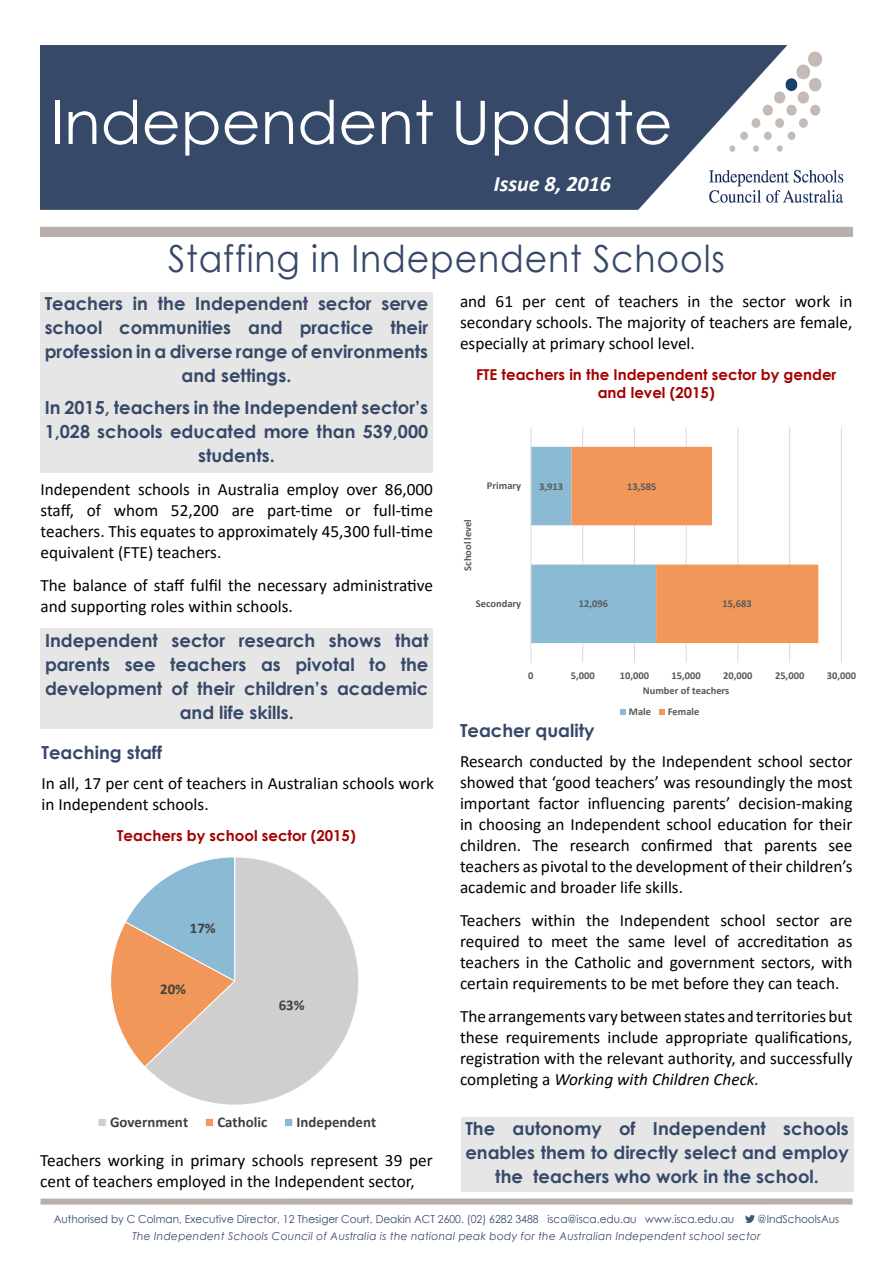
<style>
.page{position:relative;width:893px;height:1263px;background:#fff}
.page>*{position:absolute;margin:0;border:0;box-sizing:border-box;transform-origin:0 0}
.t1{font:60px "Century Gothic";color:#fff}
.Text_box{font:37.35px "Century Gothic";letter-spacing:.025em;color:#374969;scale:.93 1}
.Chart_headings{font:italic 700 22.05px "Calibri";color:#fff}
.Subheadings{font:700 18px/24px "Century Gothic";color:#374969;text-align:center}
.Subheadings-2{font:17.25px/21px "Calibri";color:#000;text-align:justify}
.Main_text{font:17.25px/21px "Calibri";color:#000;text-align:justify}
.Leading_sentence{font:700 15px/18px "Century Gothic";color:#a50000;text-align:center}
.t2{font:700 14.85px "Calibri";color:#404040}
.t3{font:10.95px "Century Gothic";color:#374969;scale:.95 1}
.t4{font:italic 10.95px "Century Gothic";letter-spacing:.03em;color:#374969;scale:.95 1}
.t5{font:700 10.5px "Calibri";color:#595959}
.s1{font-style:italic}
</style>
<div class="page">
<img style="left:40px;top:45px;width:812px;height:192px">
<div style="left:41px;top:1198px;width:811px;height:6px;background:#b9afaa"></div>
<div style="left:40px;top:292px;width:393px;height:180px;background:#e7e6e6"></div>
<div style="left:40px;top:628px;width:393px;height:101px;background:#e7e6e6"></div>
<svg style="left:98px;top:857px;width:261px;height:270px"></svg>
<div style="left:461px;top:1117px;width:392px;height:74px;background:#e7e6e6"></div>
<svg style="left:745px;top:1215px;width:10px;height:8px"></svg>
<svg style="left:530px;top:427px;width:312px;height:288px"></svg>
<p class="t1" style="left:50px;top:80px;width:624px">Independent Update</p>
<p class="Chart_headings" style="left:494px;top:168px;width:119px">Issue 8, 2016</p>
<p class="Text_box" style="left:168px;top:233px;width:600px">Staffing in Independent Schools</p>
<p class="Subheadings" style="left:45px;top:291px;width:385px">Teachers in the Independent sector serve school communities and practice their profession in a diverse range of environments and settings.</p>
<p class="Subheadings" style="left:45px;top:395px;width:385px">In 2015, teachers in the Independent sector’s<br>1,028 schools educated more than 539,000 students.</p>
<p class="Main_text" style="left:40px;top:478px;width:394px">Independent schools in Australia employ over 86,000 staff, of whom 52,200 are part-time or full-time teachers. This equates to approximately 45,300 full-time equivalent (FTE) teachers.</p>
<p class="Main_text" style="left:40px;top:574px;width:394px">The balance of staff fulfil the necessary administrative and supporting roles within schools.</p>
<p class="Subheadings" style="left:45px;top:627px;width:385px">Independent sector research shows that parents see teachers as pivotal to the development of their children’s academic and life skills.</p>
<p class="Subheadings" style="left:41px;top:740px;width:122px">Teaching staff</p>
<p class="Subheadings-2" style="left:41px;top:772px;width:394px">In all, 17 per cent of teachers in Australian schools work in Independent schools.</p>
<p class="Leading_sentence" style="left:117px;top:826px;width:240px">Teachers by school sector (2015)</p>
<p class="t2" style="left:190px;top:917px;width:27px">17%</p>
<p class="t2" style="left:160px;top:979px;width:27px">20%</p>
<p class="t2" style="left:279px;top:995px;width:27px">63%</p>
<p class="t2" style="left:110px;top:1111px;width:80px">Government</p>
<p class="t2" style="left:217px;top:1111px;width:51px">Catholic</p>
<p class="t2" style="left:297px;top:1111px;width:81px">Independent</p>
<p class="Main_text" style="left:40px;top:1149px;width:394px">Teachers working in primary schools represent 39 per cent of teachers employed in the Independent sector,</p>
<p class="Main_text" style="left:460px;top:290px;width:394px">and 61 per cent of teachers in the sector work in secondary schools. The majority of teachers are female, especially at primary school level.</p>
<p class="Leading_sentence" style="left:476px;top:365px;width:362px">FTE teachers in the Independent sector by gender and level (2015)</p>
<p class="t5" style="left:460px;top:571px;width:53px;rotate:-90deg">School level</p>
<p class="t5" style="left:487px;top:478px;width:36px">Primary</p>
<p class="t5" style="left:476px;top:596px;width:47px">Secondary</p>
<p class="t5" style="left:539px;top:479px;width:25px">3,913</p>
<p class="t5" style="left:579px;top:596px;width:31px">12,096</p>
<p class="t5" style="left:627px;top:479px;width:31px">13,585</p>
<p class="t5" style="left:723px;top:596px;width:31px">15,683</p>
<p class="t5" style="left:528px;top:668px;width:7px">0</p>
<p class="t5" style="left:571px;top:668px;width:25px">5,000</p>
<p class="t5" style="left:620px;top:668px;width:31px">10,000</p>
<p class="t5" style="left:671px;top:668px;width:31px">15,000</p>
<p class="t5" style="left:723px;top:668px;width:31px">20,000</p>
<p class="t5" style="left:775px;top:668px;width:31px">25,000</p>
<p class="t5" style="left:827px;top:668px;width:31px">30,000</p>
<p class="t5" style="left:643px;top:683px;width:88px">Number of teachers</p>
<p class="t5" style="left:629px;top:704px;width:24px">Male</p>
<p class="t5" style="left:668px;top:704px;width:33px">Female</p>
<p class="Subheadings" style="left:460px;top:717px;width:136px">Teacher quality</p>
<p class="Subheadings-2" style="left:460px;top:750px;width:394px">Research conducted by the Independent school sector showed that ‘good teachers’ was resoundingly the most important factor influencing parents’ decision-making in choosing an Independent school education for their children. The research confirmed that parents see teachers as pivotal to the development of their children’s academic and broader life skills.</p>
<p class="Subheadings-2" style="left:460px;top:909px;width:394px">Teachers within the Independent school sector are required to meet the same level of accreditation as teachers in the Catholic and government sectors, with certain requirements to be met before they can teach.</p>
<p class="Subheadings-2" style="left:460px;top:1005px;width:394px">The arrangements vary between states and territories but these requirements include appropriate qualifications, registration with the relevant authority, and successfully completing a <span class="s1">Working with Children Check.</span></p>
<p class="Subheadings" style="left:465px;top:1116px;width:385px">The autonomy of Independent schools enables them to directly select and employ the teachers who work in the school.</p>
<p class="t3" style="left:54px;top:1211px;width:718px">Authorised by C Colman, Executive Director, 12 Thesiger Court, Deakin ACT 2600. (02) 6282 3488 isca@isca.edu.au www.isca.edu.au</p>
<p class="t3" style="left:758px;top:1211px;width:87px">@IndSchoolsAus</p>
<p class="t4" style="left:132px;top:1228px;width:663px">The Independent Schools Council of Australia is the national peak body for the Australian Independent school sector</p>
</div>
